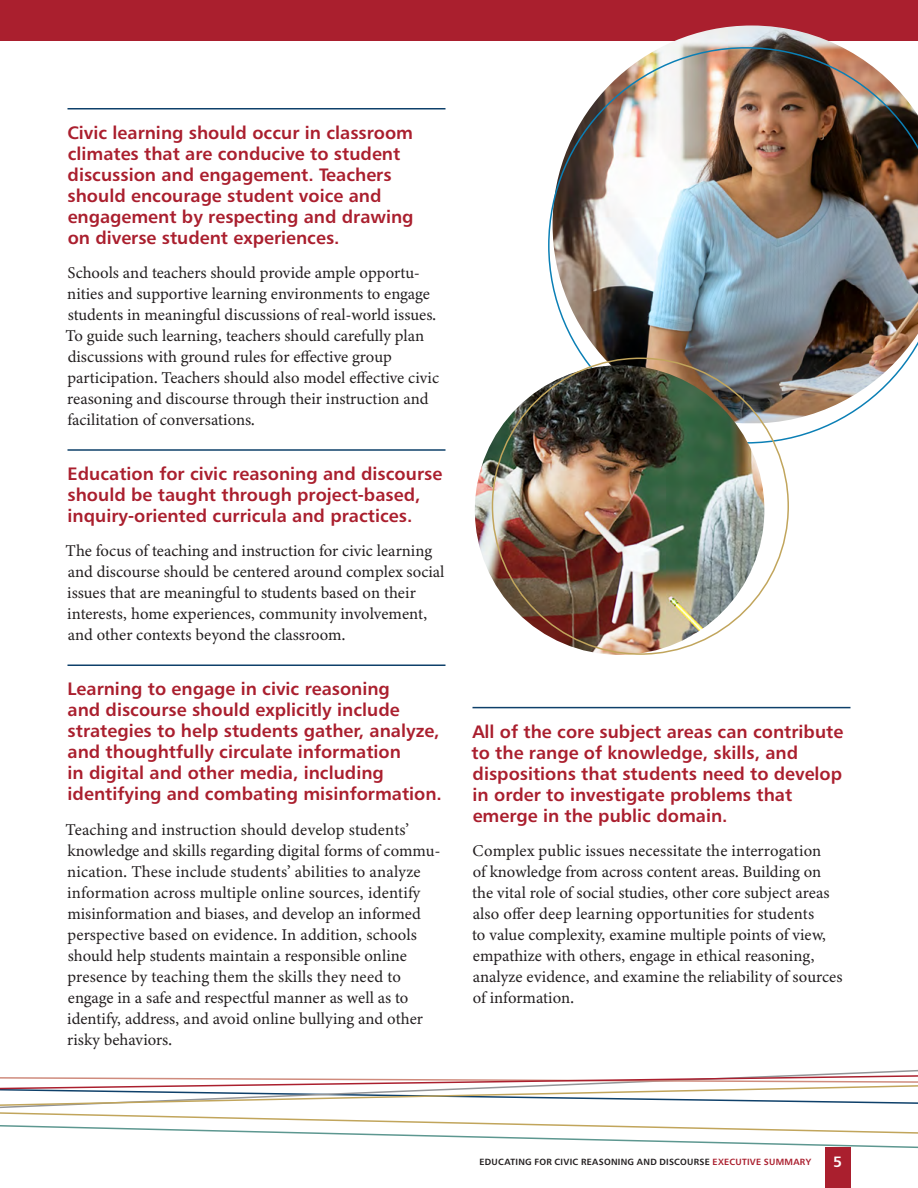
<style>
.page{position:relative;width:918px;height:1188px;background:#fff}
.page>*{position:absolute;margin:0;border:0;box-sizing:border-box;transform-origin:0 0}
.Normal_Bulleted_List{font:18px/21px "Humanist 777 BT Bold B";color:#aa1f2e}
.Normal_Indented{font:16.5px/21px "Minion Variable Concept";color:#231f20}
.t1{font:15px "Humanist 777 BT Bold B";color:#fff}
.t2{font:9px "Humanist 777 BT Bold B";letter-spacing:.025em;color:#231f20}
.s1{color:#aa1f2e}
</style>
<div class="page">
<hr style="left:68px;top:108px;width:378px;height:2px;background:#0e406a">
<hr style="left:68px;top:449px;width:378px;height:2px;background:#0e406a">
<hr style="left:68px;top:664px;width:378px;height:2px;background:#0e406a">
<hr style="left:472px;top:707px;width:378px;height:1px;background:#0e406a">
<div style="left:0;top:0;width:918px;height:40px;background:#aa1f2e"></div>
<img style="left:553px;top:26px;width:365px;height:21px">
<img style="left:548px;top:47px;width:370px;height:397px">
<img style="left:475px;top:365px;width:289px;height:290px;border-radius:145px">
<svg style="left:406px;top:1136px;width:512px;height:18px"></svg>
<svg style="left:109px;top:1129px;width:809px;height:7px"></svg>
<svg style="left:0;top:1072px;width:918px;height:57px"></svg>
<div style="left:825px;top:1148px;width:25px;height:40px;background:#aa1f2e"></div>
<p class="Normal_Bulleted_List" style="left:67px;top:121px;width:348px">Civic learning should occur in classroom climates that are conducive to student discussion and engagement. Teachers should encourage student voice and engagement by respecting and drawing on diverse student experiences.</p>
<p class="Normal_Indented" style="left:66px;top:262px;width:375px">Schools and teachers should provide ample opportu&shy;nities and supportive learning environments to engage students in meaningful discussions of real-world issues.<br>To guide such learning, teachers should carefully plan discussions with ground rules for effective group participation. Teachers should also model effective civic reasoning and discourse through their instruction and facilitation of conversations.</p>
<p class="Normal_Bulleted_List" style="left:68px;top:463px;width:376px">Education for civic reasoning and discourse should be taught through project-based, inquiry-oriented curricula and practices.</p>
<p class="Normal_Indented" style="left:66px;top:540px;width:380px">The focus of teaching and instruction for civic learning and discourse should be centered around complex social issues that are meaningful to students based on their interests, home experiences, community involvement, and other contexts beyond the classroom.</p>
<p class="Normal_Bulleted_List" style="left:68px;top:678px;width:376px">Learning to engage in civic reasoning<br>and discourse should explicitly include strategies to help students gather, analyze, and thoughtfully circulate information<br>in digital and other media, including identifying and combating misinformation.</p>
<p class="Normal_Indented" style="left:66px;top:819px;width:376px">Teaching and instruction should develop students’ knowledge and skills regarding digital forms of commu&shy;nication. These include students’ abilities to analyze information across multiple online sources, identify misinformation and biases, and develop an informed perspective based on evidence. In addition, schools should help students maintain a responsible online presence by teaching them the skills they need to engage in a safe and respectful manner as well as to identify, address, and avoid online bullying and other risky behaviors.</p>
<p class="Normal_Bulleted_List" style="left:472px;top:720px;width:373px">All of the core subject areas can contribute to the range of knowledge, skills, and dispositions that students need to develop in order to investigate problems that emerge in the public domain.</p>
<p class="Normal_Indented" style="left:472px;top:840px;width:372px">Complex public issues necessitate the interrogation<br>of knowledge from across content areas. Building on the vital role of social studies, other core subject areas also offer deep learning opportunities for students<br>to value complexity, examine multiple points of view, empathize with others, engage in ethical reasoning, analyze evidence, and examine the reliability of sources of information.</p>
<p class="t2" style="left:480px;top:1156px;width:333px">EDUCATING FOR CIVIC REASONING AND DISCOURSE <span class="s1">EXECUTIVE SUMMARY</span></p>
<p class="t1" style="left:833px;top:1152px;width:10px">5</p>
</div>
